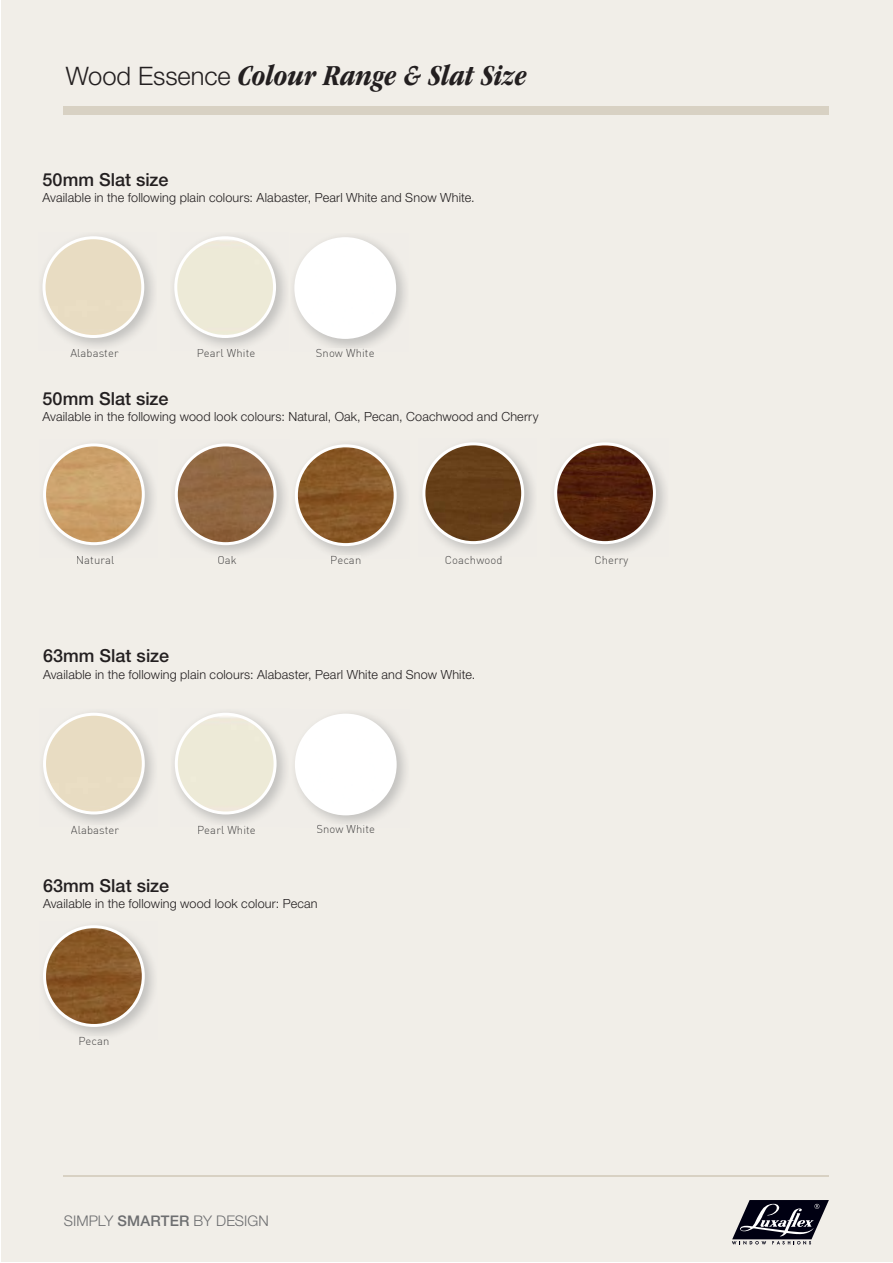
<style>
.page{position:relative;width:893px;height:1263px;background:#fff}
.page>*{position:absolute;margin:0;border:0;box-sizing:border-box;transform-origin:0 0}
.t1{font:italic 700 condensed 30px "ITC Garamond Std";letter-spacing:-.01em;color:#231f20}
.t2{font:500 18px "Helvetica Neue LT Std";color:#231f20}
.t3{font:300 14.7px "Helvetica Neue LT Std";letter-spacing:.005em;color:#6d6e70}
.t4{font:300 12.6px "Helvetica Neue LT Std";letter-spacing:.015em;color:#231f20}
.t5{font:300 11.25px "DIN Pro";letter-spacing:.01em;color:#484747}
.t6{font:300 11.25px "DIN Pro";letter-spacing:.01em;color:#444242}
.s1{font-family:"Helvetica Neue LT Std";font-weight:300;font-style:normal;font-stretch:normal;font-size:25.5px}
.s2{color:#484747}
.s3{color:#444242}
.s4{font-weight:500}
</style>
<div class="page">
<div style="left:1px;top:0;width:891px;height:1262px;background:#f1eee8"></div>
<hr style="left:64px;top:1176px;width:765px;height:1px;background:#d8d1c3">
<svg style="left:732px;top:1200px;width:97px;height:45px"></svg>
<div style="left:64px;top:107px;width:765px;height:8px;background:#d8d1c3"></div>
<svg style="left:294px;top:237px;width:102px;height:102px"></svg>
<img style="left:41px;top:235px;width:113px;height:112px">
<svg style="left:43px;top:236px;width:101px;height:102px"></svg>
<svg style="left:174px;top:236px;width:102px;height:102px"></svg>
<svg style="left:295px;top:444px;width:102px;height:102px"></svg>
<svg style="left:422px;top:442px;width:102px;height:102px"></svg>
<svg style="left:554px;top:442px;width:102px;height:102px"></svg>
<svg style="left:43px;top:443px;width:102px;height:102px"></svg>
<svg style="left:175px;top:443px;width:102px;height:102px"></svg>
<svg style="left:295px;top:714px;width:102px;height:101px"></svg>
<svg style="left:43px;top:713px;width:102px;height:101px"></svg>
<svg style="left:175px;top:713px;width:102px;height:101px"></svg>
<svg style="left:43px;top:925px;width:102px;height:102px"></svg>
<h1 class="t1" style="left:66px;top:64px;width:462px"><span class="s1">Wood Essence</span> Colour Range &amp; Slat Size</h1>
<h2 class="t2" style="left:43px;top:169px;width:127px">50mm Slat size</h2>
<p class="t4" style="left:43px;top:193px;width:434px">Available in the following plain colours: Alabaster, Pearl White and Snow White.</p>
<p class="t6" style="left:70px;top:348px;width:50px">Al b ter</p>
<p class="t5" style="left:197px;top:348px;width:60px">Pearl White</p>
<p class="t6" style="left:316px;top:348px;width:60px"><span class="s2">Snow</span> White</p>
<p class="t5" style="left:81px;top:348px;width:25px">a as</p>
<h2 class="t2" style="left:43px;top:388px;width:127px">50mm Slat size</h2>
<p class="t4" style="left:43px;top:412px;width:498px">Available in the following wood look colours: Natural, Oak, Pecan, Coachwood and Cherry</p>
<p class="t5" style="left:100px;top:556px;width:12px">ra</p>
<p class="t5" style="left:217px;top:556px;width:21px">Oak</p>
<p class="t5" style="left:330px;top:555px;width:33px">Pecan</p>
<p class="t5" style="left:445px;top:555px;width:59px">Coachwoo<span class="s3">d</span></p>
<p class="t5" style="left:594px;top:555px;width:36px">Cherry</p>
<p class="t5" style="left:76px;top:556px;width:40px">Natu <span class="s3">l</span></p>
<h2 class="t2" style="left:43px;top:646px;width:127px">63mm Slat size</h2>
<p class="t4" style="left:43px;top:670px;width:434px">Available in the following plain colours: Alabaster, Pearl White and Snow White.</p>
<p class="t5" style="left:81px;top:825px;width:40px">a as er</p>
<p class="t5" style="left:197px;top:825px;width:60px">Pearl White</p>
<p class="t5" style="left:316px;top:824px;width:60px">Snow <span class="s3">W</span>hite</p>
<p class="t5" style="left:71px;top:825px;width:39px">Al<span class="s3">b t</span></p>
<h2 class="t2" style="left:43px;top:875px;width:127px">63mm Slat size</h2>
<p class="t4" style="left:43px;top:899px;width:276px">Available in the following wood look colour: Pecan</p>
<p class="t5" style="left:78px;top:1036px;width:33px">Pecan</p>
<p class="t3" style="left:64px;top:1216px;width:207px">SIMPLY <span class="s4">SMARTER</span> BY DESIGN</p>
</div>
